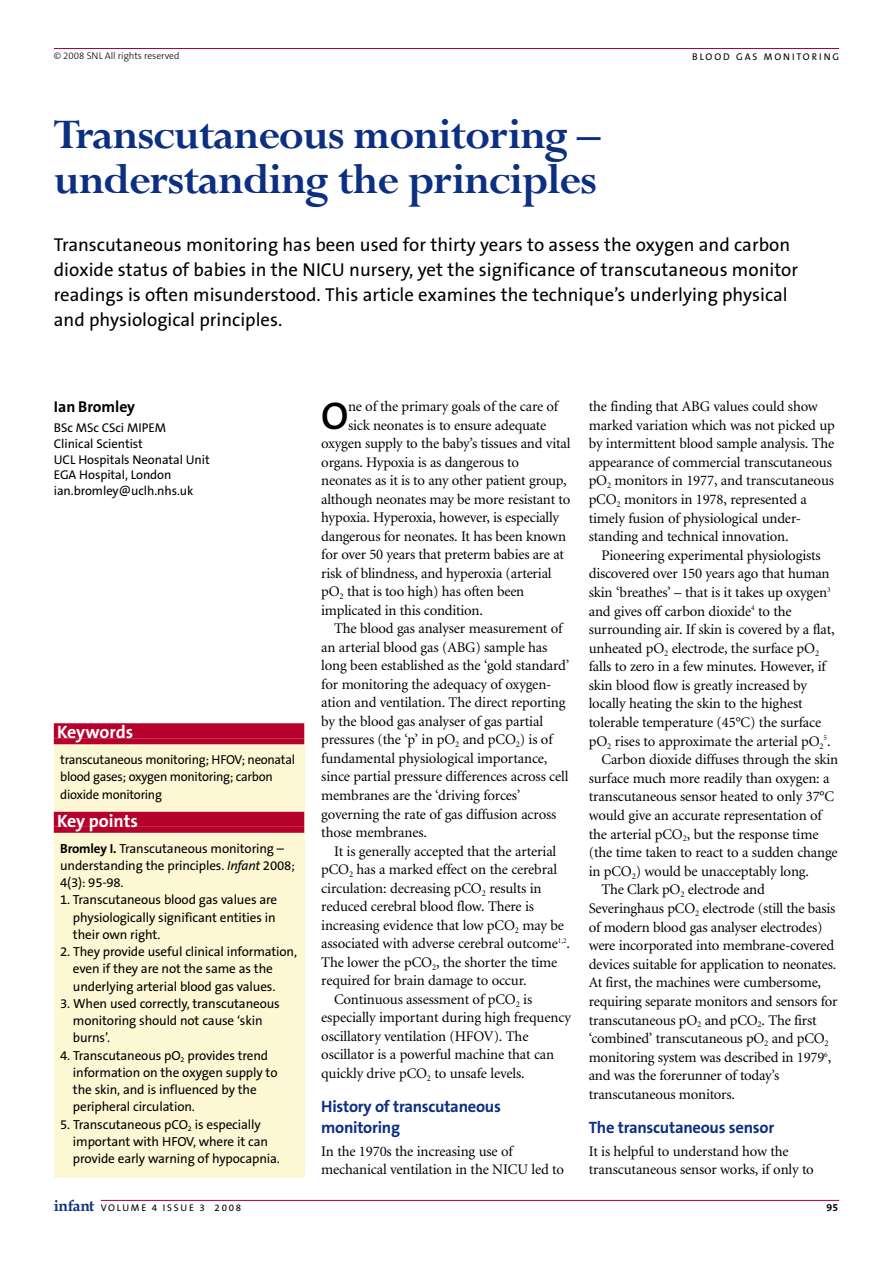
<style>
.page{position:relative;width:893px;height:1263px;background:#fff}
.page>*{position:absolute;margin:0;border:0;box-sizing:border-box;transform-origin:0 0}
.t1{font:700 46.5px/45px "Perpetua";letter-spacing:-.03em;color:#0c2f81}
.t2{font:600 38.85px "The Sans B6";color:#000}
.t3{font:18.75px/24.8px "The Sans B5 Plain";color:#000}
.t4{font:700 18px "The Sans B7";letter-spacing:-.005em;color:#fff}
.t5{font:700 16.5px/21.1px "The Sans B7";letter-spacing:-.015em;color:#0c2f81}
.t6{font:700 15.75px "The Sans B7";color:#000}
.t7{font:14.7px/18.6px "Minion";letter-spacing:-.01em;color:#000}
.t8{font:13.2px/17.2px "The Sans B5 Plain";letter-spacing:-.01em;color:#000}
.t9{font:13.05px/17.2px "The Sans B5 Plain";letter-spacing:-.02em;color:#000}
.t10{font:12.75px/15.8px "The Sans B5 Plain";letter-spacing:-.005em;color:#000}
.t11{font:700 10.5px "The Sans B7";color:#000}
.t12{font:9.75px "The Sans B5 Plain";letter-spacing:.18em;color:#000}
.t13{font:300 9.75px "The Sans B3";letter-spacing:-.005em;color:#000}
.t14{font:7.35px "Minion";color:#000}
.s1{font-family:"The Sans B7";font-weight:700}
.s2{font-style:italic}
.s3{font-size:14.7px}
.s4{font-family:"Book Antiqua";font-weight:700;font-size:15.6px;color:#0c2f81}
</style>
<div class="page">
<hr style="left:101px;top:1200px;width:738px;height:1px;background:#b6012c">
<hr style="left:54px;top:48px;width:785px;height:1px;background:#b6012c">
<div style="left:54px;top:723px;width:250px;height:455px;background:#fef7d3"></div>
<div style="left:54px;top:723px;width:250px;height:15px;background:#b6012c"></div>
<div style="left:54px;top:738px;width:250px;height:6px;background:#b6012c"></div>
<div style="left:54px;top:812px;width:250px;height:15px;background:#b6012c"></div>
<div style="left:54px;top:827px;width:250px;height:6px;background:#b6012c"></div>
<p class="t13" style="left:54px;top:51px;width:127px">© 2008 SNL All rights reserved</p>
<p class="t12" style="left:692px;top:53px;width:148px">BLOOD GAS MONITORING</p>
<h1 class="t1" style="left:54px;top:118px;width:548px">Transcutaneous monitoring – understanding the principles</h1>
<p class="t3" style="left:54px;top:234px;width:745px">Transcutaneous monitoring has been used for thirty years to assess the oxygen and carbon dioxide status of babies in the NICU nursery, yet the significance of transcutaneous monitor readings is often misunderstood. This article examines the technique’s underlying physical and physiological principles.</p>
<p class="t6" style="left:54px;top:400px;width:83px">Ian Bromley</p>
<p class="t10" style="left:54px;top:421px;width:157px">BSc MSc CSci MIPEM<br>Clinical Scientist<br>UCL Hospitals Neonatal Unit<br>EGA Hospital, London ian.bromley@uclh.nhs.uk</p>
<p class="t4" style="left:57px;top:725px;width:78px">Keywords</p>
<p class="t9" style="left:60px;top:752px;width:236px">transcutaneous monitoring; HFOV; neonatal blood gases; oxygen monitoring; carbon dioxide monitoring</p>
<p class="t4" style="left:57px;top:813px;width:82px">Key points</p>
<p class="t8" style="left:60px;top:841px;width:236px"><span class="s1">Bromley I.</span> Transcutaneous monitoring – understanding the principles. <span class="s2">Infant</span> 2008;<br>4(3): 95-98.</p>
<p class="t8" style="left:73px;top:892px;width:206px;text-align:justify;text-indent:-13px">1. Transcutaneous blood gas values are physiologically significant entities in their own right.</p>
<p class="t8" style="left:73px;top:944px;width:225px;text-indent:-13px">2. They provide useful clinical information, even if they are not the same as the underlying arterial blood gas values.</p>
<p class="t8" style="left:73px;top:996px;width:208px;text-indent:-13px">3. When used correctly, transcutaneous monitoring should not cause ‘skin burns’.</p>
<p class="t8" style="left:73px;top:1048px;width:206px;text-indent:-13px">4. Transcutaneous pO<sub>2</sub> provides trend information on the oxygen supply to the skin, and is influenced by the peripheral circulation.</p>
<p class="t8" style="left:73px;top:1117px;width:208px;text-indent:-13px">5. Transcutaneous pCO<sub>2</sub> is especially important with HFOV, where it can provide early warning of hypocapnia.</p>
<h2 class="t2" style="left:321px;top:400px;width:29px">O</h2>
<p class="t7" style="left:348px;top:398px;width:211px">ne of the primary goals of the care of</p>
<p class="t7" style="left:348px;top:417px;width:200px">sick neonates is to ensure adequate</p>
<p class="t7" style="left:321px;top:435px;width:250px">oxygen supply to the baby’s tissues and vital</p>
<p class="t7" style="left:321px;top:454px;width:199px">organs. Hypoxia is as dangerous to</p>
<p class="t7" style="left:321px;top:472px;width:247px">neonates as it is to any other patient group,</p>
<p class="t7" style="left:321px;top:491px;width:250px">although neonates may be more resistant to</p>
<p class="t7" style="left:321px;top:509px;width:239px">hypoxia. Hyperoxia, however, is especially</p>
<p class="t7" style="left:321px;top:528px;width:246px">dangerous for neonates. It has been known</p>
<p class="t7" style="left:321px;top:546px;width:244px">for over 50 years that preterm babies are at</p>
<p class="t7" style="left:321px;top:565px;width:232px">risk of blindness, and hyperoxia (arterial</p>
<p class="t7" style="left:321px;top:583px;width:204px">pO<sub>2</sub> that is too high) has often been</p>
<p class="t7" style="left:321px;top:602px;width:163px">implicated in this condition.</p>
<p class="t7" style="left:334px;top:621px;width:230px">The blood gas analyser measurement of</p>
<p class="t7" style="left:321px;top:639px;width:228px">an arterial blood gas (ABG) sample has</p>
<p class="t7" style="left:321px;top:658px;width:250px">long been established as the ‘gold standard’</p>
<p class="t7" style="left:321px;top:676px;width:232px">for monitoring the adequacy of oxygen-</p>
<p class="t7" style="left:321px;top:695px;width:246px">ation and ventilation. The direct reporting</p>
<p class="t7" style="left:321px;top:713px;width:223px">by the blood gas analyser of gas partial</p>
<p class="t7" style="left:321px;top:732px;width:233px">pressures (the ‘p’ in pO<sub>2</sub> and pCO<sub>2</sub>) is of</p>
<p class="t7" style="left:321px;top:750px;width:227px">fundamental physiological importance,</p>
<p class="t7" style="left:321px;top:769px;width:249px">since partial pressure differences across cell</p>
<p class="t7" style="left:321px;top:787px;width:200px">membranes are the ‘driving forces’</p>
<p class="t7" style="left:321px;top:806px;width:237px">governing the rate of gas diffusion across</p>
<p class="t7" style="left:321px;top:824px;width:107px">those membranes.</p>
<p class="t7" style="left:334px;top:843px;width:224px">It is generally accepted that the arterial</p>
<p class="t7" style="left:321px;top:861px;width:237px">pCO<sub>2</sub> has a marked effect on the cerebral</p>
<p class="t7" style="left:321px;top:880px;width:222px">circulation: decreasing pCO<sub>2</sub> results in</p>
<p class="t7" style="left:321px;top:898px;width:214px">reduced cerebral blood flow. There is</p>
<p class="t7" style="left:321px;top:917px;width:244px">increasing evidence that low pCO<sub>2</sub> may be</p>
<p class="t7" style="left:321px;top:935px;width:250px">associated with adverse cerebral outcome<sup>1,2</sup>.</p>
<p class="t7" style="left:321px;top:954px;width:237px">The lower the pCO<sub>2</sub>, the shorter the time</p>
<p class="t7" style="left:321px;top:972px;width:207px">required for brain damage to occur.</p>
<p class="t7" style="left:334px;top:991px;width:200px">Continuous assessment of pCO<sub>2</sub> is</p>
<p class="t7" style="left:321px;top:1010px;width:251px">especially important during high frequency</p>
<p class="t7" style="left:321px;top:1028px;width:209px">oscillatory ventilation (HFOV). The</p>
<p class="t7" style="left:321px;top:1047px;width:234px">oscillator is a powerful machine that can</p>
<p class="t7" style="left:321px;top:1065px;width:205px">quickly drive pCO<sub>2</sub> to unsafe levels.</p>
<p class="t5" style="left:321px;top:1097px;width:181px">History of transcutaneous monitoring</p>
<p class="t7" style="left:321px;top:1143px;width:244px">In the 1970s the increasing use of mechanical ventilation in the NICU led to</p>
<p class="t7" style="left:588px;top:398px;width:248px">the finding that ABG values could show marked variation which was not picked up by intermittent blood sample analysis. The appearance of commercial transcutaneous pO<sub>2</sub> monitors in 1977, and transcutaneous pCO<sub>2</sub> monitors in 1978, represented a timely fusion of physiological under&shy;standing and technical innovation.</p>
<p class="t7" style="left:588px;top:547px;width:247px;text-indent:13px">Pioneering experimental physiologists discovered over 150 years ago that human skin ‘breathes’ – that is it takes up oxygen<sup>3 </sup>and gives off carbon dioxide<sup>4</sup> to the surrounding air. If skin is covered by a flat, unheated pO<sub>2</sub> electrode, the surface pO<sub>2 </sub>falls to zero in a few minutes. However, if skin blood flow is greatly increased by locally heating the skin to the highest tolerable temperature (45°C) the surface pO<sub>2</sub> rises to approximate the arterial pO<sub>2</sub></p>
<p class="t14" style="left:823px;top:735px;width:8px">5<span class="s3">.</span></p>
<p class="t7" style="left:601px;top:751px;width:238px">Carbon dioxide diffuses through the skin</p>
<p class="t7" style="left:588px;top:770px;width:242px">surface much more readily than oxygen: a</p>
<p class="t7" style="left:588px;top:789px;width:247px">transcutaneous sensor heated to only 37°C</p>
<p class="t7" style="left:588px;top:807px;width:235px">would give an accurate representation of</p>
<p class="t7" style="left:588px;top:826px;width:231px">the arterial pCO<sub>2</sub>, but the response time</p>
<p class="t7" style="left:588px;top:844px;width:250px">(the time taken to react to a sudden change</p>
<p class="t7" style="left:588px;top:863px;width:222px">in pCO<sub>2</sub>) would be unacceptably long.</p>
<p class="t7" style="left:601px;top:882px;width:165px">The Clark pO<sub>2</sub> electrode and</p>
<p class="t7" style="left:588px;top:900px;width:248px">Severinghaus pCO<sub>2</sub> electrode (still the basis</p>
<p class="t7" style="left:588px;top:919px;width:235px">of modern blood gas analyser electrodes)</p>
<p class="t7" style="left:588px;top:937px;width:247px">were incorporated into membrane-covered</p>
<p class="t7" style="left:588px;top:956px;width:249px">devices suitable for application to neonates.</p>
<p class="t7" style="left:588px;top:975px;width:234px">At first, the machines were cumbersome,</p>
<p class="t7" style="left:588px;top:993px;width:250px">requiring separate monitors and sensors for</p>
<p class="t7" style="left:588px;top:1012px;width:229px">transcutaneous pO<sub>2</sub> and pCO<sub>2</sub>. The first</p>
<p class="t7" style="left:588px;top:1030px;width:241px">‘combined’ transcutaneous pO<sub>2</sub> and pCO<sub>2</sub></p>
<p class="t7" style="left:588px;top:1049px;width:244px">monitoring system was described in 1979<sup>6</sup>,</p>
<p class="t7" style="left:588px;top:1068px;width:192px">and was the forerunner of today’s</p>
<p class="t7" style="left:588px;top:1086px;width:148px">transcutaneous monitors.</p>
<p class="t5" style="left:588px;top:1118px;width:187px">The transcutaneous sensor</p>
<p class="t7" style="left:588px;top:1143px;width:227px">It is helpful to understand how the transcutaneous sensor works, if only to</p>
<p class="t12" style="left:54px;top:1204px;width:189px"><span class="s4">infant</span> VOLUME 4 ISSUE 3 2008</p>
<p class="t11" style="left:826px;top:1203px;width:13px">95</p>
</div>
